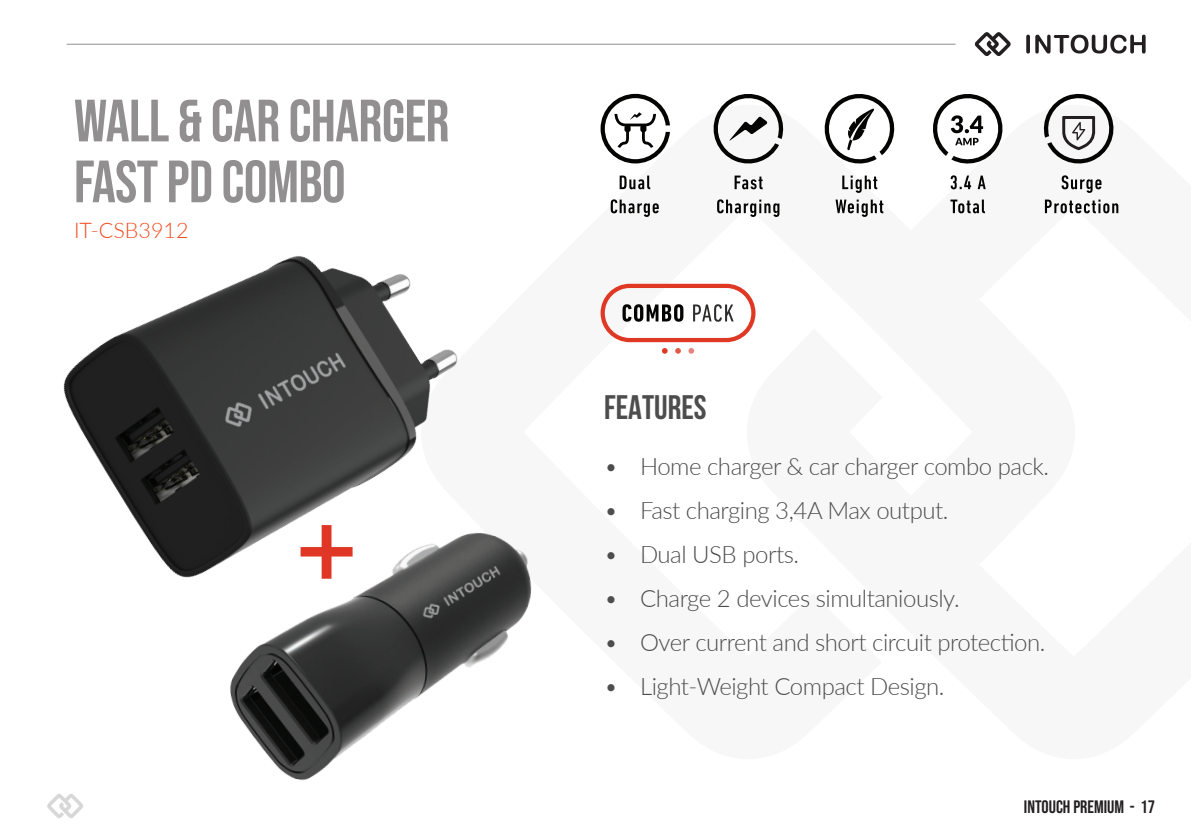
<style>
.page{position:relative;width:1191px;height:840px;background:#fff}
.page>*{position:absolute;margin:0;border:0;box-sizing:border-box;transform-origin:0 0}
.t1{font:59.4px "Bebas Neue";letter-spacing:-.01em;color:#918f90}
.t2{font:700 34px "Bebas Neue";color:#4d4d4d}
.t3{font:300 24px "Lato";letter-spacing:-.02em;color:#4d4d4d}
.t4{font:300 21.6px "Lato";color:#f04d22}
.t5{font:18px "Bebas Neue";color:#231f20}
</style>
<div class="page">
<img style="left:47px;top:794px;width:36px;height:24px">
<svg style="left:974px;top:32px;width:171px;height:24px"></svg>
<hr style="left:67px;top:44px;width:888px;height:1px;background:#918f90">
<svg style="left:734px;top:175px;width:28px;height:14px"></svg>
<svg style="left:717px;top:199px;width:62px;height:18px"></svg>
<svg style="left:713px;top:94px;width:71px;height:70px"></svg>
<svg style="left:950px;top:175px;width:21px;height:14px"></svg>
<svg style="left:977px;top:175px;width:8px;height:14px"></svg>
<svg style="left:950px;top:199px;width:35px;height:14px"></svg>
<svg style="left:933px;top:94px;width:70px;height:70px"></svg>
<svg style="left:824px;top:94px;width:71px;height:70px"></svg>
<svg style="left:842px;top:175px;width:35px;height:18px"></svg>
<svg style="left:835px;top:199px;width:48px;height:18px"></svg>
<svg style="left:619px;top:175px;width:31px;height:14px"></svg>
<svg style="left:610px;top:199px;width:49px;height:18px"></svg>
<svg style="left:600px;top:94px;width:70px;height:69px"></svg>
<svg style="left:1061px;top:175px;width:40px;height:18px"></svg>
<svg style="left:1045px;top:199px;width:73px;height:14px"></svg>
<svg style="left:1043px;top:93px;width:71px;height:71px"></svg>
<svg style="left:600px;top:283px;width:155px;height:59px"></svg>
<svg style="left:662px;top:348px;width:5px;height:5px"></svg>
<svg style="left:675px;top:348px;width:6px;height:5px"></svg>
<svg style="left:688px;top:348px;width:6px;height:5px"></svg>
<img style="left:230px;top:658px;width:257px;height:123px">
<img style="left:63px;top:256px;width:469px;height:402px">
<svg style="left:300px;top:524px;width:52px;height:54px"></svg>
<p class="t1" style="left:74px;top:87px;width:377px">WALL &amp; CAR CHARGER</p>
<p class="t1" style="left:74px;top:148px;width:273px">FAST PD COMBO</p>
<p class="t4" style="left:74px;top:215px;width:116px">IT-CSB3912</p>
<p class="t2" style="left:604px;top:388px;width:104px">FEATURES</p>
<p class="t3" style="left:604px;top:449px;width:446px">• Home charger &amp; car charger combo pack.</p>
<p class="t3" style="left:604px;top:493px;width:346px">• Fast charging 3,4A Max output.</p>
<p class="t3" style="left:604px;top:537px;width:196px">• Dual USB ports.</p>
<p class="t3" style="left:604px;top:581px;width:357px">• Charge 2 devices simultaniously.</p>
<p class="t3" style="left:604px;top:625px;width:443px">• Over current and short circuit protection.</p>
<p class="t3" style="left:604px;top:669px;width:342px">• Light-Weight Compact Design.</p>
<p class="t5" style="left:1024px;top:795px;width:132px">INTOUCH PREMIUM - 17</p>
</div>
